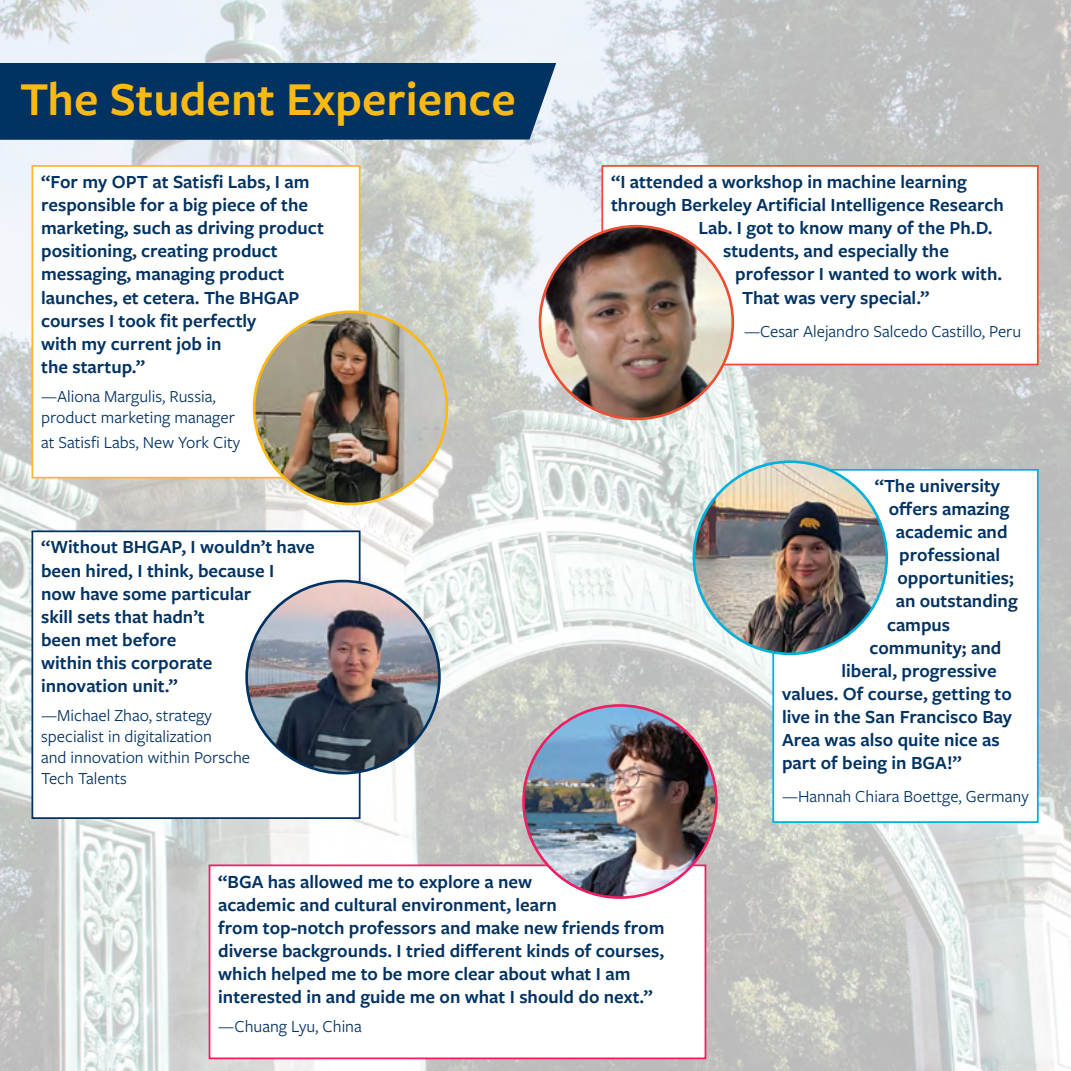
<style>
.page{position:relative;width:1071px;height:1071px;background:#fff}
.page>*{position:absolute;margin:0;border:0;box-sizing:border-box;transform-origin:0 0}
.t1{font:600 49px "Freight Sans Pro";color:#fdb913}
.t2{font:600 19.25px/23.1px "Freight Sans Pro";color:#003262}
.t3{font:17.5px/21px "Freight Sans Pro";color:#003262}
</style>
<div class="page">
<img style="left:0;top:0;width:1071px;height:1071px">
<div style="left:0;top:63px;width:556px;height:77px;background:#003262"></div>
<div style="left:32px;top:166px;width:328px;height:312px;background:#fff"></div>
<div style="left:32px;top:165px;width:329px;height:314px;border:2px solid #fdb827"></div>
<div style="left:773px;top:470px;width:265px;height:352px;background:#fff"></div>
<div style="left:772px;top:469px;width:267px;height:354px;border:2px solid #00b0da"></div>
<div style="left:32px;top:531px;width:328px;height:287px;background:#fff"></div>
<div style="left:32px;top:530px;width:329px;height:289px;border:2px solid #003262"></div>
<div style="left:210px;top:865px;width:495px;height:193px;background:#fff"></div>
<div style="left:209px;top:864px;width:497px;height:195px;border:2px solid #ee1f60"></div>
<img style="left:254px;top:312px;width:193px;height:192px;border-radius:96px">
<img style="left:524px;top:705px;width:192px;height:193px;border-radius:96px">
<img style="left:694px;top:462px;width:193px;height:192px;border-radius:96px">
<img style="left:247px;top:581px;width:192px;height:192px;border-radius:96px">
<div style="left:602px;top:166px;width:436px;height:199px;background:#fff"></div>
<div style="left:601px;top:165px;width:438px;height:200px;border:2px solid #ed4e33"></div>
<img style="left:540px;top:226px;width:193px;height:193px;border-radius:96px">
<p class="t1" style="left:20px;top:66px;width:497px">The Student Experience</p>
<p class="t2" style="left:41px;top:170px;width:284px">“For my OPT at Satisfi Labs, I am responsible for a big piece of the marketing, such as driving product positioning, creating product messaging, managing product launches, et cetera. The BHGAP courses I took fit perfectly<br>with my current job in<br>the startup.”</p>
<p class="t3" style="left:41px;top:385px;width:176px">—Aliona Margulis, Russia,</p>
<p class="t3" style="left:41px;top:404px;width:201px;line-height:25.2px">product marketing manager at Satisfi Labs, New York City</p>
<p class="t2" style="left:41px;top:535px;width:275px">“Without BHGAP, I wouldn’t have been hired, I think, because I<br>now have some particular<br>skill sets that hadn’t<br>been met before<br>within this corporate<br>innovation unit.”</p>
<p class="t3" style="left:41px;top:704px;width:211px">—Michael Zhao, strategy specialist in digitalization<br>and innovation within Porsche<br>Tech Talents</p>
<p class="t2" style="left:611px;top:170px;width:357px">“I attended a workshop in machine learning</p>
<p class="t2" style="left:611px;top:193px;width:394px">through Berkeley Artificial Intelligence Research</p>
<p class="t2" style="left:699px;top:216px;width:296px">Lab. I got to know many of the Ph.D.</p>
<p class="t2" style="left:723px;top:239px;width:227px">students, and especially the</p>
<p class="t2" style="left:735px;top:262px;width:269px">professor I wanted to work with.</p>
<p class="t2" style="left:742px;top:285px;width:189px">That was very special.”</p>
<p class="t3" style="left:744px;top:320px;width:279px">—Cesar Alejandro Salcedo Castillo, Peru</p>
<p class="t2" style="left:875px;top:473px;width:127px">“The university</p>
<p class="t2" style="left:889px;top:496px;width:122px">offers amazing</p>
<p class="t2" style="left:896px;top:520px;width:113px">academic and</p>
<p class="t2" style="left:899px;top:543px;width:102px">professional</p>
<p class="t2" style="left:898px;top:566px;width:118px">opportunities;</p>
<p class="t2" style="left:896px;top:589px;width:123px">an outstanding</p>
<p class="t2" style="left:887px;top:612px;width:65px">campus</p>
<p class="t2" style="left:870px;top:635px;width:133px">community; and</p>
<p class="t2" style="left:842px;top:658px;width:157px">liberal, progressive</p>
<p class="t2" style="left:782px;top:681px;width:231px">values. Of course, getting to</p>
<p class="t2" style="left:782px;top:704px;width:232px">live in the San Francisco Bay</p>
<p class="t2" style="left:782px;top:727px;width:219px">Area was also quite nice as</p>
<p class="t2" style="left:782px;top:751px;width:181px">part of being in BGA!”</p>
<p class="t3" style="left:782px;top:785px;width:248px">—Hannah Chiara Boettge, Germany</p>
<p class="t2" style="left:218px;top:869px;width:448px">“BGA has allowed me to explore a new<br>academic and cultural environment, learn<br>from top-notch professors and make new friends from diverse backgrounds. I tried different kinds of courses, which helped me to be more clear about what I am interested in and guide me on what I should do next.”</p>
<p class="t3" style="left:218px;top:1015px;width:145px">—Chuang Lyu, China</p>
</div>
